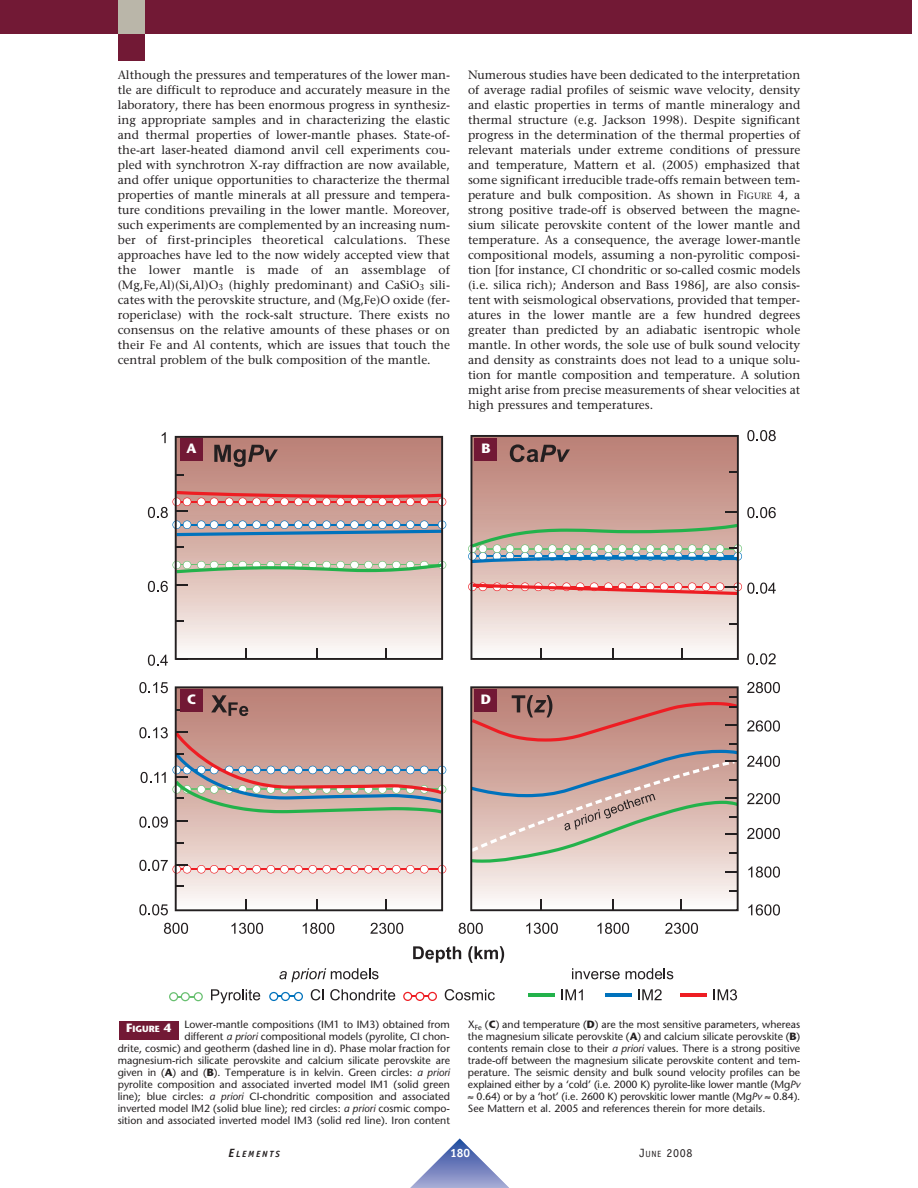
<style>
.page{position:relative;width:918px;height:1188px;background:#fff}
.page>*{position:absolute;margin:0;border:0;box-sizing:border-box;transform-origin:0 0}
.t1{font:700 13.5px "Stone Sans";color:#fff}
.t2{font:12px/15px "Stone Serif";color:#231f20;text-align:justify}
.t3{font:12px "Officina Sans";color:#231f20}
.t4{font:700 12px "Officina Sans";color:#fff}
.t5{font:10.5px/12px "Stone Sans";color:#231f20;text-align:right}
.t6{font:italic 700 9px "Officina Sans";letter-spacing:.2em;color:#231f20}
.t7{font:700 9px "Stone Sans";color:#fff}
.s1{font-size:9px}
.s2{font-style:italic}
.s3{font-weight:700}
.s4{font-size:12px}
</style>
<div class="page">
<svg style="left:410px;top:1138px;width:99px;height:50px"></svg>
<div style="left:0;top:0;width:911px;height:34px;background:#721935"></div>
<div style="left:118px;top:0;width:27px;height:34px;background:#bab6a9"></div>
<div style="left:118px;top:34px;width:27px;height:27px;background:#721935"></div>
<div style="left:119px;top:1022px;width:59px;height:18px;background:#721935"></div>
<svg style="left:443px;top:865px;width:3px;height:9px"></svg>
<svg style="left:403px;top:992px;width:34px;height:9px"></svg>
<svg style="left:269px;top:992px;width:34px;height:9px"></svg>
<svg style="left:169px;top:992px;width:34px;height:9px"></svg>
<svg style="left:172px;top:561px;width:274px;height:12px"></svg>
<svg style="left:413px;top:946px;width:48px;height:17px"></svg>
<svg style="left:468px;top:946px;width:36px;height:17px"></svg>
<svg style="left:175px;top:686px;width:268px;height:225px;background:#d7bab4"></svg>
<svg style="left:245px;top:899px;width:1px;height:12px"></svg>
<svg style="left:316px;top:899px;width:2px;height:12px"></svg>
<svg style="left:385px;top:899px;width:2px;height:12px"></svg>
<svg style="left:139px;top:860px;width:52px;height:14px"></svg>
<svg style="left:139px;top:904px;width:29px;height:11px"></svg>
<svg style="left:176px;top:842px;width:8px;height:2px"></svg>
<svg style="left:139px;top:682px;width:29px;height:11px"></svg>
<svg style="left:139px;top:727px;width:307px;height:101px;background:#c4aba4"></svg>
<svg style="left:572px;top:968px;width:48px;height:11px"></svg>
<svg style="left:626px;top:968px;width:47px;height:11px"></svg>
<svg style="left:279px;top:968px;width:100px;height:14px"></svg>
<svg style="left:562px;top:989px;width:21px;height:11px"></svg>
<svg style="left:638px;top:989px;width:24px;height:11px"></svg>
<svg style="left:714px;top:989px;width:23px;height:11px"></svg>
<svg style="left:471px;top:435px;width:268px;height:225px;background:#d2b2ab"></svg>
<svg style="left:541px;top:648px;width:1px;height:12px"></svg>
<svg style="left:612px;top:648px;width:2px;height:12px"></svg>
<svg style="left:681px;top:648px;width:1px;height:12px"></svg>
<svg style="left:747px;top:653px;width:29px;height:12px"></svg>
<svg style="left:468px;top:582px;width:308px;height:13px"></svg>
<svg style="left:725px;top:511px;width:12px;height:1px"></svg>
<svg style="left:747px;top:507px;width:29px;height:11px"></svg>
<svg style="left:468px;top:524px;width:274px;height:39px;background:#acb1a7"></svg>
<svg style="left:747px;top:430px;width:29px;height:11px"></svg>
<svg style="left:470px;top:686px;width:269px;height:225px"></svg>
<svg style="left:541px;top:899px;width:1px;height:12px"></svg>
<svg style="left:526px;top:923px;width:32px;height:11px"></svg>
<svg style="left:612px;top:899px;width:1px;height:12px"></svg>
<svg style="left:597px;top:923px;width:32px;height:11px"></svg>
<svg style="left:681px;top:899px;width:1px;height:12px"></svg>
<svg style="left:665px;top:923px;width:33px;height:11px"></svg>
<svg style="left:459px;top:923px;width:24px;height:11px"></svg>
<svg style="left:231px;top:923px;width:32px;height:11px"></svg>
<svg style="left:303px;top:923px;width:31px;height:11px"></svg>
<svg style="left:370px;top:923px;width:33px;height:11px"></svg>
<svg style="left:164px;top:923px;width:24px;height:11px"></svg>
<svg style="left:747px;top:828px;width:33px;height:11px"></svg>
<svg style="left:748px;top:866px;width:32px;height:12px"></svg>
<svg style="left:748px;top:904px;width:32px;height:12px"></svg>
<svg style="left:747px;top:793px;width:33px;height:11px"></svg>
<svg style="left:747px;top:756px;width:33px;height:11px"></svg>
<svg style="left:747px;top:720px;width:33px;height:12px"></svg>
<svg style="left:747px;top:682px;width:33px;height:11px"></svg>
<svg style="left:725px;top:872px;width:12px;height:1px"></svg>
<svg style="left:729px;top:890px;width:8px;height:2px"></svg>
<hr style="left:528px;top:994px;width:27px;height:3px;background:#23b24b">
<hr style="left:605px;top:994px;width:27px;height:3px;background:#0072bc">
<hr style="left:680px;top:994px;width:27px;height:3px;background:#ee1d23">
<svg style="left:510px;top:444px;width:60px;height:18px"></svg>
<svg style="left:445px;top:989px;width:50px;height:11px"></svg>
<svg style="left:311px;top:989px;width:13px;height:11px"></svg>
<svg style="left:330px;top:989px;width:65px;height:11px"></svg>
<svg style="left:211px;top:989px;width:49px;height:14px"></svg>
<svg style="left:175px;top:436px;width:268px;height:224px;background:#d0b6ad"></svg>
<svg style="left:176px;top:658px;width:12px;height:2px"></svg>
<svg style="left:148px;top:655px;width:20px;height:11px"></svg>
<svg style="left:176px;top:584px;width:12px;height:2px"></svg>
<svg style="left:148px;top:581px;width:20px;height:11px"></svg>
<svg style="left:148px;top:491px;width:298px;height:45px"></svg>
<svg style="left:162px;top:432px;width:4px;height:11px"></svg>
<svg style="left:176px;top:474px;width:8px;height:2px"></svg>
<svg style="left:176px;top:697px;width:4px;height:14px"></svg>
<svg style="left:471px;top:695px;width:267px;height:168px;background:#c7a39b"></svg>
<div style="left:475px;top:439px;width:22px;height:22px;background:#721935"></div>
<div style="left:180px;top:439px;width:23px;height:22px;background:#721935"></div>
<div style="left:180px;top:689px;width:23px;height:23px;background:#721935"></div>
<div style="left:475px;top:689px;width:22px;height:23px;background:#721935"></div>
<p class="t2" style="left:118px;top:68px;width:334px">Although the pressures and temperatures of the lower man&shy;tle are difficult to reproduce and accurately measure in the laboratory, there has been enormous progress in synthesiz&shy;ing appropriate samples and in characterizing the elastic and thermal properties of lower-mantle phases. State-of&shy;the-art laser-heated diamond anvil cell experiments cou&shy;pled with synchrotron X-ray diffraction are now available, and offer unique opportunities to characterize the thermal properties of mantle minerals at all pressure and tempera&shy;ture conditions prevailing in the lower mantle. Moreover, such experiments are complemented by an increasing num&shy;ber of first-principles theoretical calculations. These approaches have led to the now widely accepted view that the lower mantle is made of an assemblage of (Mg,Fe,Al)(Si,Al)O<sub>3</sub> (highly predominant) and CaSiO<sub>3</sub> sili&shy;cates with the perovskite structure, and (Mg,Fe)O oxide (fer&shy;ropericlase) with the rock-salt structure. There exists no consensus on the relative amounts of these phases or on their Fe and Al contents, which are issues that touch the central problem of the bulk composition of the mantle.</p>
<p class="t2" style="left:468px;top:68px;width:334px">Numerous studies have been dedicated to the interpretation of average radial profiles of seismic wave velocity, density and elastic properties in terms of mantle mineralogy and thermal structure (e.g. Jackson 1998). Despite significant progress in the determination of the thermal properties of relevant materials under extreme conditions of pressure and temperature, Mattern et al. (2005) emphasized that some significant irreducible trade-offs remain between tem&shy;perature and bulk composition. As shown in F<span class="s1">IGURE</span> 4, a strong positive trade-off is observed between the magne&shy;sium silicate perovskite content of the lower mantle and temperature. As a consequence, the average lower-mantle compositional models, assuming a non-pyrolitic composi&shy;tion [for instance, CI chondritic or so-called cosmic models (i.e. silica rich); Anderson and Bass 1986], are also consis&shy;tent with seismological observations, provided that temper&shy;atures in the lower mantle are a few hundred degrees greater than predicted by an adiabatic isentropic whole mantle. In other words, the sole use of bulk sound velocity and density as constraints does not lead to a unique solu&shy;tion for mantle composition and temperature. A solution might arise from precise measurements of shear velocities at high pressures and temperatures.</p>
<p class="t1" style="left:187px;top:443px;width:12px">A</p>
<p class="t1" style="left:481px;top:443px;width:11px">B</p>
<p class="t1" style="left:187px;top:694px;width:11px">C</p>
<p class="t1" style="left:481px;top:694px;width:12px">D</p>
<p class="t5" style="left:118px;top:1019px;width:334px">Lower-mantle compositions (IM1 to IM3) obtained from<br>different <span class="s2">a priori</span> compositional models (pyrolite, CI chon-<br>drite, cosmic) and geotherm (dashed line in d). Phase molar fraction for magnesium-rich silicate perovskite and calcium silicate perovskite are given in (<span class="s3">A</span>) and (<span class="s3">B</span>). Temperature is in kelvin. Green circles: <span class="s2">a priori </span>pyrolite composition and associated inverted model IM1 (solid green line); blue circles: <span class="s2">a priori</span> CI-chondritic composition and associated inverted model IM2 (solid blue line); red circles: <span class="s2">a priori</span> cosmic compo&shy;sition and associated inverted model IM3 (solid red line). Iron content</p>
<p class="t5" style="left:468px;top:1019px;width:334px;text-align:justify">X<sub>Fe</sub> (<span class="s3">C</span>) and temperature (<span class="s3">D</span>) are the most sensitive parameters, whereas the magnesium silicate perovskite (<span class="s3">A</span>) and calcium silicate perovskite (<span class="s3">B</span>) contents remain close to their <span class="s2">a priori</span> values. There is a strong positive trade-off between the magnesium silicate perovskite content and tem&shy;perature. The seismic density and bulk sound velocity profiles can be explained either by a ‘cold’ (i.e. 2000 K) pyrolite-like lower mantle (Mg<span class="s2">Pv </span>≈ 0.64) or by a ‘hot’ (i.e. 2600 K) perovskitic lower mantle (Mg<span class="s2">Pv</span> ≈ 0.84).<br>See Mattern et al. 2005 and references therein for more details.</p>
<p class="t7" style="left:126px;top:1025px;width:47px"><span class="s4">F</span>IGURE <span class="s4">4</span></p>
<p class="t6" style="left:229px;top:1150px;width:53px"><span class="s4">E</span>LEMENTS</p>
<p class="t3" style="left:640px;top:1148px;width:54px">J<span class="s1">UNE</span> 2008</p>
<p class="t4" style="left:450px;top:1148px;width:22px">180</p>
</div>
